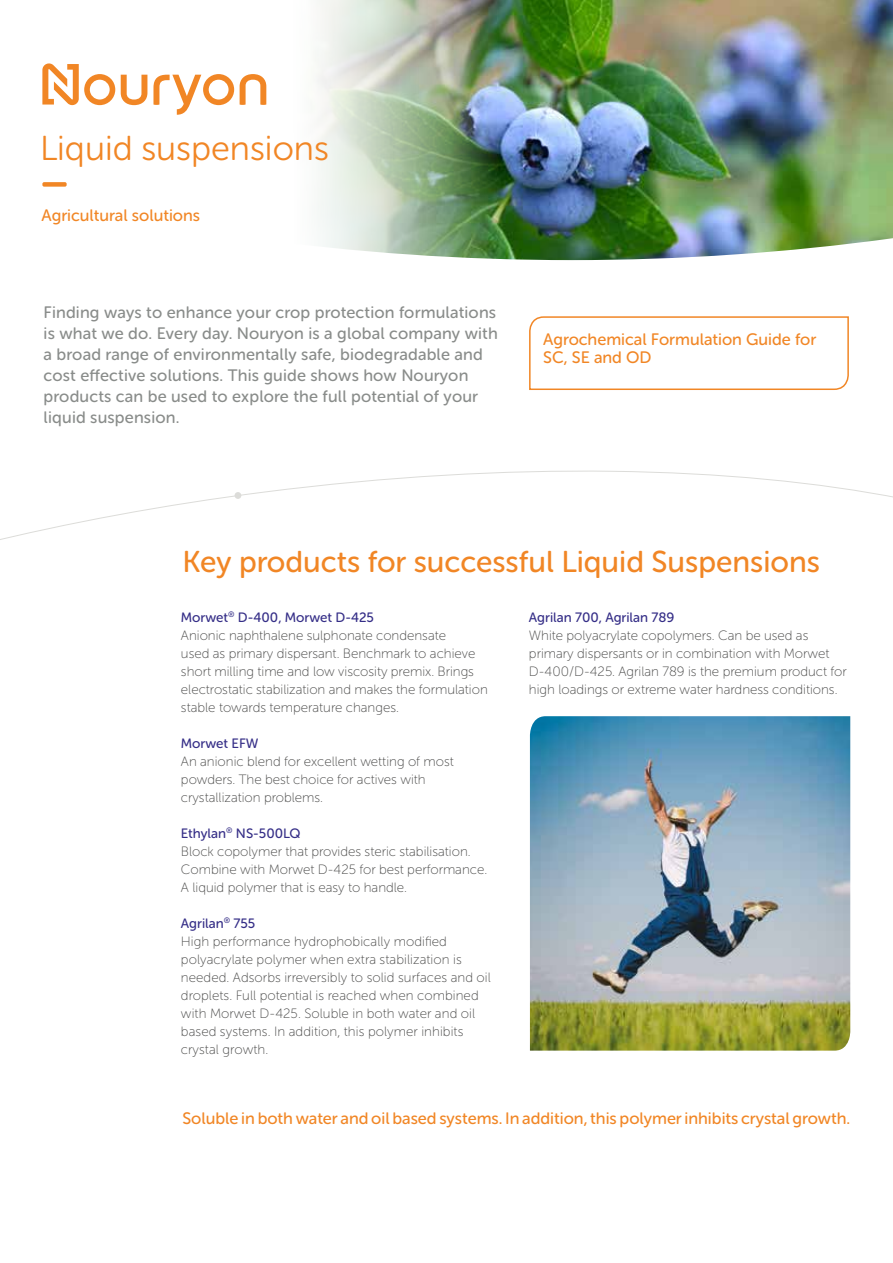
<style>
.page{position:relative;width:893px;height:1263px;background:#fff}
.page>*{position:absolute;margin:0;border:0;box-sizing:border-box;transform-origin:0 0}
.t1{font:34.5px "Museo Sans Rounded 300";color:#f18625}
.t2{font:30px "Museo Sans Rounded 500";color:#f18625}
.t3{font:16.5px/21px "Museo Sans Rounded 500";letter-spacing:.01em;color:#898c8a}
.t4{font:16.5px/18px "Museo Sans Rounded 500";color:#f18625}
.t5{font:13.5px/18px "Museo Sans Rounded 100";color:#4a4a49}
.t6{font:13.5px "Museo Sans Rounded 500";color:#352e87}
</style>
<div class="page">
<img style="left:504px;top:0;width:389px;height:260px">
<img style="left:266px;top:0;width:238px;height:260px">
<svg style="left:0;top:470px;width:893px;height:70px"></svg>
<div style="left:234px;top:492px;width:7px;height:7px;background:#dcdcd9;border-radius:50%"></div>
<svg style="left:529px;top:316px;width:320px;height:74px"></svg>
<svg style="left:42px;top:63px;width:224px;height:52px"></svg>
<div style="left:42px;top:182px;width:25px;height:5px;background:#f18625;border-radius:2px"></div>
<img style="left:530px;top:716px;width:320px;height:334px">
<h1 class="t1" style="left:40px;top:129px;width:290px">Liquid suspensions</h1>
<p class="t4" style="left:42px;top:206px;width:160px">Agricultural solutions</p>
<p class="t3" style="left:44px;top:302px;width:456px">Finding ways to enhance your crop protection formulations is what we do. Every day. Nouryon is a global company with a broad range of environmentally safe, biodegradable and cost effective solutions. This guide shows how Nouryon products can be used to explore the full potential of your liquid suspension.</p>
<p class="t4" style="left:543px;top:331px;width:274px">Agrochemical Formulation Guide for<br>SC, SE and OD</p>
<h2 class="t2" style="left:182px;top:545px;width:639px">Key products for successful Liquid Suspensions</h2>
<p class="t6" style="left:181px;top:610px;width:195px">Morwet<sup>®</sup> D-400, Morwet D-425</p>
<p class="t5" style="left:181px;top:626px;width:308px">Anionic naphthalene sulphonate condensate<br>used as primary dispersant. Benchmark to achieve short milling time and low viscosity premix. Brings electrostatic stabilization and makes the formulation stable towards temperature changes.</p>
<p class="t6" style="left:181px;top:736px;width:79px">Morwet EFW</p>
<p class="t5" style="left:181px;top:752px;width:274px">An anionic blend for excellent wetting of most powders. The best choice for actives with crystallization problems.</p>
<p class="t6" style="left:181px;top:826px;width:121px">Ethylan<sup>®</sup> NS-500LQ</p>
<p class="t5" style="left:181px;top:842px;width:308px">Block copolymer that provides steric stabilisation.<br>Combine with Morwet D-425 for best performance.<br>A liquid polymer that is easy to handle.</p>
<p class="t6" style="left:181px;top:916px;width:76px">Agrilan<sup>®</sup> 755</p>
<p class="t5" style="left:181px;top:932px;width:311px">High performance hydrophobically modified polyacrylate polymer when extra stabilization is needed. Adsorbs irreversibly to solid surfaces and oil droplets. Full potential is reached when combined with Morwet D-425. Soluble in both water and oil based systems. In addition, this polymer inhibits crystal growth.</p>
<p class="t6" style="left:529px;top:610px;width:147px">Agrilan 700, Agrilan 789</p>
<p class="t5" style="left:529px;top:626px;width:319px">White polyacrylate copolymers. Can be used as primary dispersants or in combination with Morwet D-400/D-425. Agrilan 789 is the premium product for high loadings or extreme water hardness conditions.</p>
<p class="t4" style="left:182px;top:1110px;width:669px">Soluble in both water and oil based systems. In addition, this polymer inhibits crystal growth.</p>
</div>
